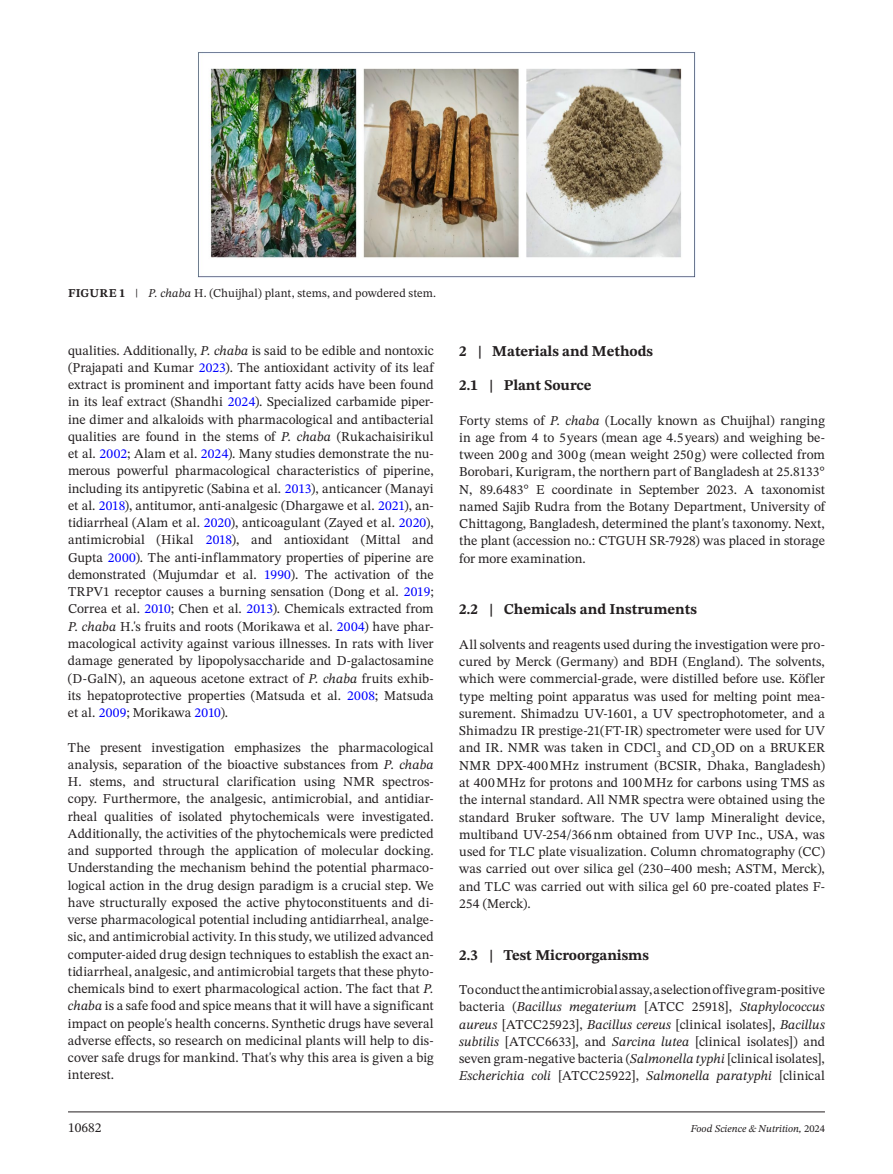
<style>
.page{position:relative;width:893px;height:1174px;background:#fff}
.page>*{position:absolute;margin:0;border:0;box-sizing:border-box;transform-origin:0 0}
.t1{font:700 15px "STIX Two Text";letter-spacing:-.005em;color:#231f20}
.t2{font:13.5px/17.2px "STIX Two Text";letter-spacing:.005em;color:#231f20;text-align:justify}
.t3{font:12px "STIX Two Text";letter-spacing:.01em;color:#231f20}
.t4{font:italic 10.5px "STIX Two Text";color:#231f20}
.s1{font-weight:700}
.s2{font-style:italic}
.s3{color:#00f}
.s4{font-style:normal}
</style>
<div class="page">
<hr style="left:68px;top:1111px;width:757px;height:1px;background:#231f20">
<img style="left:198px;top:52px;width:497px;height:225px">
<p class="t3" style="left:68px;top:284px;width:370px"><span class="s1">FIGURE 1</span> | <span class="s2">P. chaba</span> H. (Chuijhal) plant, stems, and powdered stem.</p>
<p class="t2" style="left:68px;top:341px;width:367px">qualities. Additionally, <span class="s2">P. chaba</span> is said to be edible and nontoxic (Prajapati and Kumar <span class="s3">2023</span>). The antioxidant activity of its leaf extract is prominent and important fatty acids have been found in its leaf extract (Shandhi <span class="s3">2024</span>). Specialized carbamide piper&shy;ine dimer and alkaloids with pharmacological and antibacterial qualities are found in the stems of <span class="s2">P. chaba</span> (Rukachaisirikul et al. <span class="s3">2002</span>; Alam et al. <span class="s3">2024</span>). Many studies demonstrate the nu&shy;merous powerful pharmacological characteristics of piperine, including its antipyretic (Sabina et al. <span class="s3">2013</span>), anticancer (Manayi et al. <span class="s3">2018</span>), antitumor, anti-analgesic (Dhargawe et al. <span class="s3">2021</span>), an&shy;tidiarrheal (Alam et al. <span class="s3">2020</span>), anticoagulant (Zayed et al. <span class="s3">2020</span>), antimicrobial (Hikal <span class="s3">2018</span>), and antioxidant (Mittal and Gupta <span class="s3">2000</span>). The anti-inflammatory properties of piperine are demonstrated (Mujumdar et al. <span class="s3">1990</span>). The activation of the TRPV1 receptor causes a burning sensation (Dong et al. <span class="s3">2019</span>; Correa et al. <span class="s3">2010</span>; Chen et al. <span class="s3">2013</span>). Chemicals extracted from <span class="s2">P. chaba</span> H.'s fruits and roots (Morikawa et al. <span class="s3">2004</span>) have phar&shy;macological activity against various illnesses. In rats with liver damage generated by lipopolysaccharide and D-galactosamine (D-GalN), an aqueous acetone extract of <span class="s2">P. chaba</span> fruits exhib&shy;its hepatoprotective properties (Matsuda et al. <span class="s3">2008</span>; Matsuda et al. <span class="s3">2009</span>; Morikawa <span class="s3">2010</span>).</p>
<p class="t2" style="left:68px;top:738px;width:367px">The present investigation emphasizes the pharmacological analysis, separation of the bioactive substances from <span class="s2">P. chaba </span>H. stems, and structural clarification using NMR spectros&shy;copy. Furthermore, the analgesic, antimicrobial, and antidiar&shy;rheal qualities of isolated phytochemicals were investigated.<br>Additionally, the activities of the phytochemicals were predicted and supported through the application of molecular docking.<br>Understanding the mechanism behind the potential pharmaco&shy;logical action in the drug design paradigm is a crucial step. We have structurally exposed the active phytoconstituents and di&shy;verse pharmacological potential including antidiarrheal, analge&shy;sic, and antimicrobial activity. In this study, we utilized advanced computer-aided drug design techniques to establish the exact an&shy;tidiarrheal, analgesic, and antimicrobial targets that these phyto&shy;chemicals bind to exert pharmacological action. The fact that <span class="s2">P. chaba</span> is a safe food and spice means that it will have a significant impact on people's health concerns. Synthetic drugs have several adverse effects, so research on medicinal plants will help to dis&shy;cover safe drugs for mankind. That's why this area is given a big interest.</p>
<p class="t1" style="left:459px;top:340px;width:195px">2 | Materials and Methods</p>
<p class="t1" style="left:459px;top:374px;width:134px">2.1 | Plant Source</p>
<p class="t2" style="left:459px;top:411px;width:367px">Forty stems of <span class="s2">P. chaba</span> (Locally known as Chuijhal) ranging in age from 4 to 5years (mean age 4.5years) and weighing be&shy;tween 200g and 300g (mean weight 250g) were collected from Borobari, Kurigram, the northern part of Bangladesh at 25.8133° N, 89.6483° E coordinate in September 2023. A taxonomist named Sajib Rudra from the Botany Department, University of Chittagong, Bangladesh, determined the plant's taxonomy. Next, the plant (accession no.: CTGUH SR-7928) was placed in storage for more examination.</p>
<p class="t1" style="left:459px;top:598px;width:239px">2.2 | Chemicals and Instruments</p>
<p class="t2" style="left:459px;top:635px;width:367px">All solvents and reagents used during the investigation were pro&shy;cured by Merck (Germany) and BDH (England). The solvents, which were commercial-grade, were distilled before use. Köfler type melting point apparatus was used for melting point mea&shy;surement. Shimadzu UV-1601, a UV spectrophotometer, and a Shimadzu IR prestige-21(FT-IR) spectrometer were used for UV and IR. NMR was taken in CDCl<sub>3</sub> and CD<sub>3</sub>OD on a BRUKER NMR DPX-400MHz instrument (BCSIR, Dhaka, Bangladesh) at 400MHz for protons and 100MHz for carbons using TMS as the internal standard. All NMR spectra were obtained using the standard Bruker software. The UV lamp Mineralight device, multiband UV-254/366nm obtained from UVP Inc., USA, was used for TLC plate visualization. Column chromatography (CC) was carried out over silica gel (230–400 mesh; ASTM, Merck), and TLC was carried out with silica gel 60 pre-coated plates F-254 (Merck).</p>
<p class="t1" style="left:459px;top:943px;width:191px">2.3 | Test Microorganisms</p>
<p class="t2" style="left:459px;top:980px;width:367px">To conduct the antimicrobial assay, a selection of five gram-positive bacteria (<span class="s2">Bacillus megaterium</span> [ATCC 25918], <span class="s2">Staphylococcus aureus</span> [ATCC25923], <span class="s2">Bacillus cereus</span> [clinical isolates], <span class="s2">Bacillus subtilis</span> [ATCC6633], and <span class="s2">Sarcina lutea</span> [clinical isolates]) and seven gram-negative bacteria (<span class="s2">Salmonella typhi</span> [clinical isolates], <span class="s2">Escherichia coli</span> [ATCC25922], <span class="s2">Salmonella paratyphi</span> [clinical</p>
<p class="t2" style="left:68px;top:1119px;width:35px">10682</p>
<p class="t4" style="left:691px;top:1121px;width:136px">Food Science &amp; Nutrition, <span class="s4">2024</span></p>
</div>
